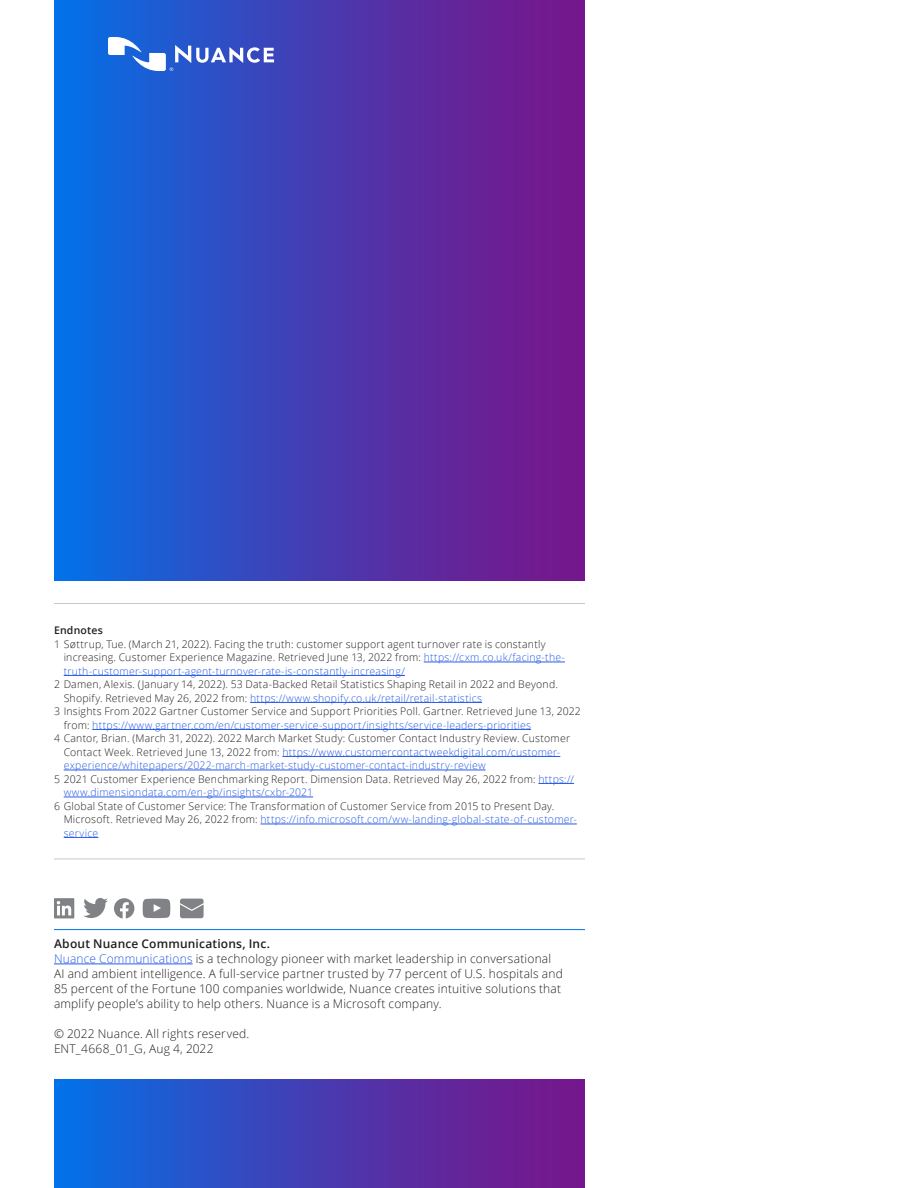
<style>
.page{position:relative;width:918px;height:1188px;background:#fff}
.page>*{position:absolute;margin:0;border:0;box-sizing:border-box;transform-origin:0 0}
.About_Nuance_Legal_8{font:300 12px/15px "Open Sans";letter-spacing:.015em;color:#231f20}
.About_Nuance_____Doc{font:300 12px "Open Sans";letter-spacing:.015em;color:#231f20}
.About_Nuance_SemiBol{font:600 12px "Open Sans";letter-spacing:.015em;color:#231f20}
.Endnote_7_9{font:300 10.5px/13.5px "Open Sans";letter-spacing:.02em;color:#231f20}
.Endnote_7_9-2{font:300 10.5px/13.5px "Open Sans";letter-spacing:.02em;color:#285ce6}
.Endnote_Header_7_9_S{font:600 10.5px "Open Sans";letter-spacing:.02em;color:#231f20}
.s1{color:#285ce6}
.s2{color:#231f20}
</style>
<div class="page">
<div style="left:54px;top:1080px;width:531px;height:108px;background:linear-gradient(to right,#076ee5,#7f0f84)"></div>
<div style="left:54px;top:0;width:531px;height:580px;background:linear-gradient(to right,#076ee5,#7f0f84)"></div>
<svg style="left:108px;top:37px;width:166px;height:34px"></svg>
<hr style="left:54px;top:603px;width:531px;height:1px;background:#c4caca">
<hr style="left:424px;top:662px;width:141px;height:1px;background:#285ce6">
<hr style="left:64px;top:675px;width:341px;height:1px;background:#285ce6">
<hr style="left:250px;top:702px;width:232px;height:1px;background:#285ce6">
<hr style="left:92px;top:729px;width:439px;height:1px;background:#285ce6">
<hr style="left:282px;top:756px;width:278px;height:1px;background:#285ce6">
<hr style="left:64px;top:770px;width:422px;height:1px;background:#285ce6">
<hr style="left:538px;top:783px;width:36px;height:1px;background:#285ce6">
<hr style="left:64px;top:797px;width:249px;height:1px;background:#285ce6">
<hr style="left:261px;top:824px;width:316px;height:1px;background:#285ce6">
<hr style="left:64px;top:837px;width:34px;height:1px;background:#285ce6">
<hr style="left:54px;top:859px;width:531px;height:1px;background:#c4caca">
<svg style="left:54px;top:898px;width:20px;height:20px"></svg>
<svg style="left:83px;top:898px;width:25px;height:20px"></svg>
<svg style="left:114px;top:898px;width:20px;height:21px"></svg>
<svg style="left:143px;top:899px;width:27px;height:19px"></svg>
<svg style="left:180px;top:899px;width:24px;height:19px"></svg>
<hr style="left:54px;top:929px;width:531px;height:1px;background:#0073ea">
<hr style="left:54px;top:964px;width:139px;height:1px;background:#285ce6">
<p class="Endnote_Header_7_9_S" style="left:54px;top:623px;width:50px">Endnotes</p>
<p class="Endnote_7_9" style="left:64px;top:637px;width:503px;text-indent:-10px">1 Søttrup, Tue. (March 21, 2022). Facing the truth: customer support agent turnover rate is constantly increasing. Customer Experience Magazine. Retrieved June 13, 2022 from: <span class="s1">https://cxm.co.uk/facing-the&shy;truth-customer-support-agent-turnover-rate-is-constantly-increasing/</span></p>
<p class="Endnote_7_9" style="left:64px;top:677px;width:496px;text-indent:-10px">2 Damen, Alexis. (January 14, 2022). 53 Data-Backed Retail Statistics Shaping Retail in 2022 and Beyond.<br>Shopify. Retrieved May 26, 2022 from: <span class="s1">https://www.shopify.co.uk/retail/retail-statistics</span></p>
<p class="Endnote_7_9" style="left:64px;top:704px;width:519px;text-indent:-10px">3 Insights From 2022 Gartner Customer Service and Support Priorities Poll. Gartner. Retrieved June 13, 2022 from: <span class="s1">https://www.gartner.com/en/customer-service-support/insights/service-leaders-priorities</span></p>
<p class="Endnote_7_9-2" style="left:64px;top:731px;width:508px;text-indent:-10px"><span class="s2">4 Cantor, Brian. (March 31, 2022). 2022 March Market Study: Customer Contact Industry Review. Customer<br>Contact Week. Retrieved June 13, 2022 from:</span> https://www.customercontactweekdigital.com/customer&shy;experience/whitepapers/2022-march-market-study-customer-contact-industry-review</p>
<p class="Endnote_7_9" style="left:64px;top:772px;width:512px;text-indent:-10px">5 2021 Customer Experience Benchmarking Report. Dimension Data. Retrieved May 26, 2022 from: <span class="s1">https:// www.dimensiondata.com/en-gb/insights/cxbr-2021</span></p>
<p class="Endnote_7_9" style="left:64px;top:799px;width:515px;text-indent:-10px">6 Global State of Customer Service: The Transformation of Customer Service from 2015 to Present Day.<br>Microsoft. Retrieved May 26, 2022 from: <span class="s1">https://info.microsoft.com/ww-landing-global-state-of-customer&shy;service</span></p>
<p class="About_Nuance_SemiBol" style="left:54px;top:935px;width:218px">About Nuance Communications, Inc.</p>
<p class="About_Nuance_Legal_8" style="left:54px;top:951px;width:510px"><span class="s1">Nuance Communications</span> is a technology pioneer with market leadership in conversational AI and ambient intelligence. A full-service partner trusted by 77 percent of U.S. hospitals and 85 percent of the Fortune 100 companies worldwide, Nuance creates intuitive solutions that amplify people’s ability to help others. Nuance is a Microsoft company.</p>
<p class="About_Nuance_____Doc" style="left:54px;top:1025px;width:197px">© 2022 Nuance. All rights reserved.</p>
<p class="About_Nuance_____Doc" style="left:54px;top:1040px;width:161px">ENT_4668_01_G, Aug 4, 2022</p>
</div>
